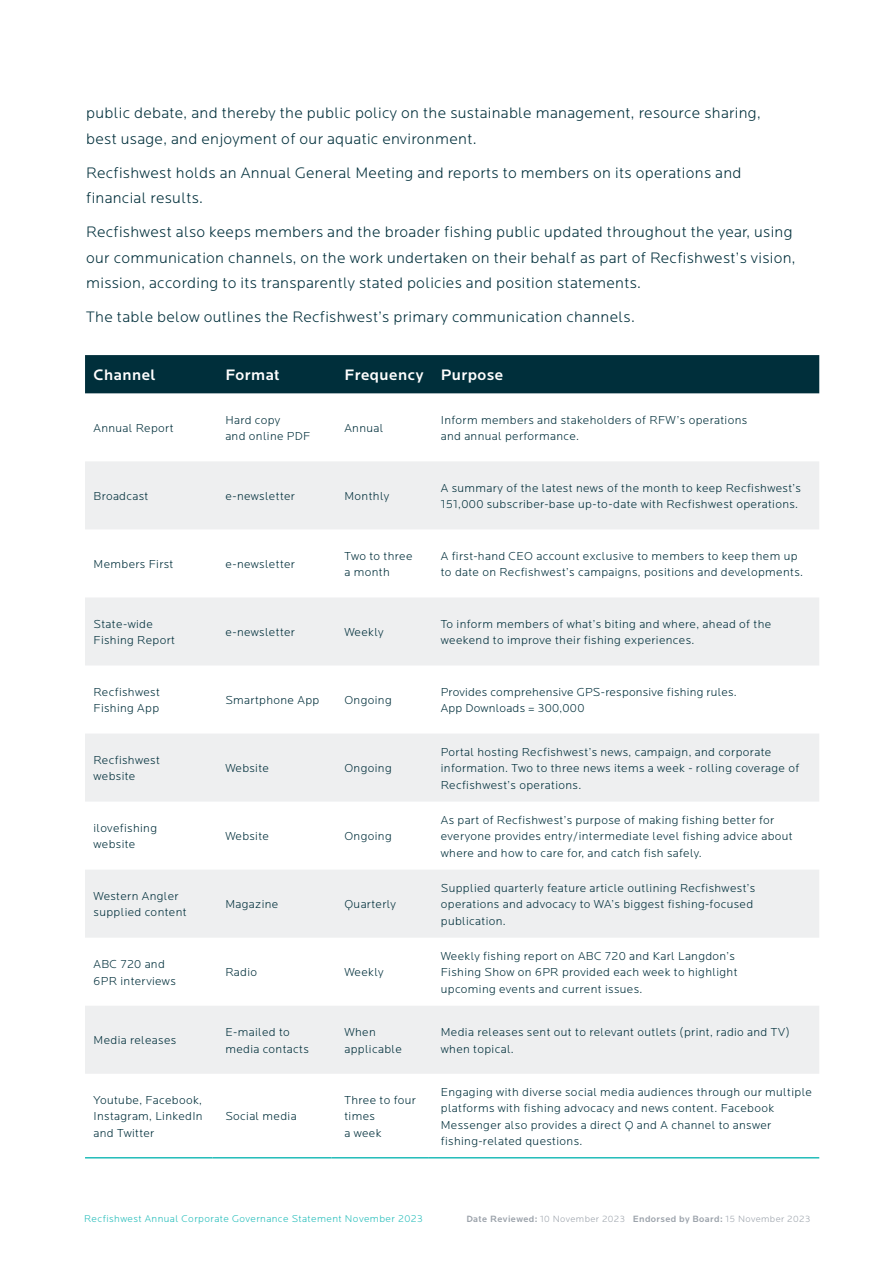
<style>
.page{position:relative;width:893px;height:1263px;background:#fff}
.page>*{position:absolute;margin:0;border:0;box-sizing:border-box;transform-origin:0 0}
.t1{font:300 15.75px/25.5px "Locator";letter-spacing:.02em;color:#002f3b}
.t2{font:500 15.75px "Locator";letter-spacing:.03em;color:#fff}
.t3{font:300 12px/16.5px "Locator";letter-spacing:.03em;color:#002f3b}
.t4{font:300 10.2px "Locator";letter-spacing:.04em;color:#22bcb9}
.t5{font:500 9.45px "Locator";letter-spacing:.04em;color:#9ba2aa}
.s1{font-weight:300}
</style>
<div class="page">
<div style="left:85px;top:355px;width:734px;height:38px;background:#002f3b"></div>
<svg style="left:85px;top:461px;width:734px;height:613px;fill:#eeeff0"></svg>
<hr style="left:85px;top:1157px;width:128px;height:1px;background:#22bcb9">
<hr style="left:213px;top:1157px;width:119px;height:1px;background:#22bcb9">
<hr style="left:332px;top:1157px;width:96px;height:1px;background:#22bcb9">
<hr style="left:428px;top:1157px;width:391px;height:1px;background:#22bcb9">
<h1 class="t1" style="left:86px;top:101px;width:676px">public debate, and thereby the public policy on the sustainable management, resource sharing, best usage, and enjoyment of our aquatic environment.</h1>
<h1 class="t1" style="left:86px;top:160px;width:657px">Recfishwest holds an Annual General Meeting and reports to members on its operations and financial results.</h1>
<p class="t1" style="left:86px;top:220px;width:711px">Recfishwest also keeps members and the broader fishing public updated throughout the year, using our communication channels, on the work undertaken on their behalf as part of Recfishwest’s vision, mission, according to its transparently stated policies and position statements.</p>
<h1 class="t1" style="left:86px;top:305px;width:550px">The table below outlines the Recfishwest’s primary communication channels.</h1>
<h1 class="t2" style="left:94px;top:366px;width:64px">Channel</h1>
<h1 class="t2" style="left:225px;top:366px;width:56px">Format</h1>
<h1 class="t2" style="left:344px;top:366px;width:160px">Frequency Purpose</h1>
<p class="t3" style="left:94px;top:420px;width:82px">Annual Report</p>
<p class="t3" style="left:225px;top:412px;width:86px">Hard copy<br>and online PDF</p>
<p class="t3" style="left:344px;top:420px;width:40px">Annual</p>
<p class="t3" style="left:441px;top:412px;width:308px">Inform members and stakeholders of RFW’s operations and annual performance.</p>
<p class="t3" style="left:94px;top:488px;width:56px">Broadcast</p>
<p class="t3" style="left:225px;top:488px;width:71px">e-newsletter</p>
<p class="t3" style="left:344px;top:488px;width:46px">Monthly</p>
<p class="t3" style="left:441px;top:480px;width:362px">A summary of the latest news of the month to keep Recfishwest’s<br>151,000 subscriber-base up-to-date with Recfishwest operations.</p>
<p class="t3" style="left:94px;top:556px;width:81px">Members First</p>
<p class="t3" style="left:225px;top:556px;width:71px">e-newsletter</p>
<p class="t3" style="left:344px;top:548px;width:70px">Two to three a month</p>
<p class="t3" style="left:441px;top:548px;width:364px">A first-hand CEO account exclusive to members to keep them up to date on Recfishwest’s campaigns, positions and developments.</p>
<p class="t3" style="left:94px;top:616px;width:83px">State-wide<br>Fishing Report</p>
<p class="t3" style="left:225px;top:624px;width:71px">e-newsletter</p>
<p class="t3" style="left:344px;top:624px;width:41px">Weekly</p>
<p class="t3" style="left:441px;top:616px;width:332px">To inform members of what’s biting and where, ahead of the weekend to improve their fishing experiences.</p>
<p class="t3" style="left:94px;top:684px;width:68px">Recfishwest<br>Fishing App</p>
<p class="t3" style="left:225px;top:692px;width:95px">Smartphone App</p>
<p class="t3" style="left:344px;top:692px;width:49px">Ongoing</p>
<p class="t3" style="left:441px;top:684px;width:298px">Provides comprehensive GPS-responsive fishing rules.<br>App Downloads = 300,000</p>
<p class="t3" style="left:94px;top:752px;width:68px">Recfishwest website</p>
<p class="t3" style="left:225px;top:760px;width:45px">Website</p>
<p class="t3" style="left:344px;top:760px;width:49px">Ongoing</p>
<p class="t3" style="left:94px;top:820px;width:65px">ilovefishing website</p>
<p class="t3" style="left:225px;top:828px;width:45px">Website</p>
<p class="t3" style="left:344px;top:828px;width:49px">Ongoing</p>
<p class="t3" style="left:94px;top:888px;width:95px">Western Angler supplied content</p>
<p class="t3" style="left:225px;top:896px;width:54px">Magazine</p>
<p class="t3" style="left:344px;top:896px;width:53px">Quarterly</p>
<p class="t3" style="left:94px;top:956px;width:84px">ABC 720 and<br>6PR interviews</p>
<p class="t3" style="left:225px;top:964px;width:33px">Radio</p>
<p class="t3" style="left:344px;top:964px;width:41px">Weekly</p>
<p class="t3" style="left:441px;top:744px;width:360px">Portal hosting Recfishwest’s news, campaign, and corporate information. Two to three news items a week - rolling coverage of<br>Recfishwest’s operations.</p>
<p class="t3" style="left:441px;top:812px;width:353px">As part of Recfishwest’s purpose of making fishing better for everyone provides entry/intermediate level fishing advice about where and how to care for, and catch fish safely.</p>
<p class="t3" style="left:441px;top:880px;width:316px">Supplied quarterly feature article outlining Recfishwest’s operations and advocacy to WA’s biggest fishing-focused publication.</p>
<p class="t3" style="left:441px;top:948px;width:298px">Weekly fishing report on ABC 720 and Karl Langdon’s<br>Fishing Show on 6PR provided each week to highlight upcoming events and current issues.</p>
<p class="t3" style="left:94px;top:1032px;width:84px">Media releases</p>
<p class="t3" style="left:225px;top:1024px;width:85px">E-mailed to media contacts</p>
<p class="t3" style="left:344px;top:1024px;width:59px">When applicable</p>
<p class="t3" style="left:441px;top:1024px;width:351px">Media releases sent out to relevant outlets (print, radio and TV) when topical.</p>
<p class="t3" style="left:94px;top:1092px;width:111px;text-align:justify">Youtube, Facebook, Instagram, LinkedIn and Twitter</p>
<p class="t3" style="left:225px;top:1108px;width:73px">Social media</p>
<p class="t3" style="left:344px;top:1092px;width:73px">Three to four times<br>a week</p>
<p class="t3" style="left:441px;top:1084px;width:373px">Engaging with diverse social media audiences through our multiple platforms with fishing advocacy and news content. Facebook Messenger also provides a direct Q and A channel to answer fishing-related questions.</p>
<p class="t4" style="left:84px;top:1213px;width:340px">Recfishwest Annual Corporate Governance Statement November 2023</p>
<p class="t5" style="left:466px;top:1213px;width:345px">Date Reviewed: <span class="s1">10 November 2023</span> Endorsed by Board: <span class="s1">15 November 2023</span></p>
</div>
